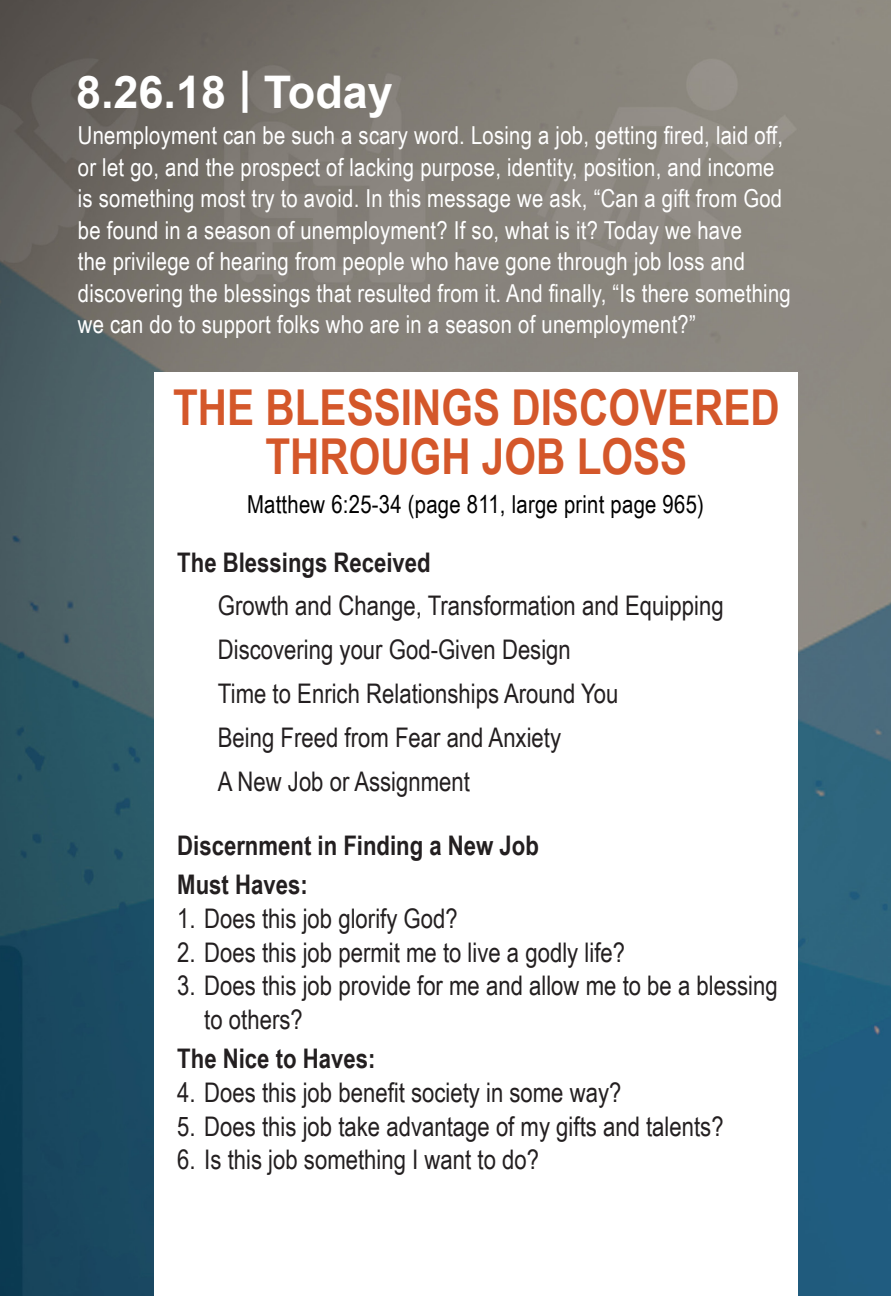
<style>
.page{position:relative;width:891px;height:1296px;background:#fff}
.page>*{position:absolute;margin:0;border:0;box-sizing:border-box;transform-origin:0 0}
.t1{font:700 49.5px/49.5px "Arial Narrow";color:#d4572a;text-align:center}
.t2{font:700 45px "Arial";color:#fff}
.t3{font:27px/43.9px "Arial Narrow";color:#231f20}
.t4{font:700 27px/38.9px "Arial Narrow";color:#231f20}
.t5{font:24.75px/31.5px "Arial Narrow";letter-spacing:.01em;color:#fff}
.t6{font:24.75px "Arial Narrow";letter-spacing:.01em;color:#000}
</style>
<div class="page">
<img style="left:0;top:0;width:891px;height:1296px">
<div style="left:155px;top:373px;width:643px;height:923px;background:#fff"></div>
<h2 class="t2" style="left:76px;top:62px;width:318px">8.26.18 | Today</h2>
<p class="t5" style="left:78px;top:119px;width:714px">Unemployment can be such a scary word. Losing a job, getting fired, laid off, or let go, and the prospect of lacking purpose, identity, position, and income is something most try to avoid. In this message we ask, “Can a gift from God be found in a season of unemployment? If so, what is it? Today we have<br>the privilege of hearing from people who have gone through job loss and discovering the blessings that resulted from it. And finally, “Is there something we can do to support folks who are in a season of unemployment?”</p>
<h1 class="t1" style="left:173px;top:380px;width:608px">THE BLESSINGS DISCOVERED<br>THROUGH JOB LOSS</h1>
<p class="t6" style="left:247px;top:486px;width:458px">Matthew 6:25-34 (page 811, large print page 965)</p>
<p class="t4" style="left:177px;top:541px;width:255px">The Blessings Received</p>
<p class="t3" style="left:218px;top:583px;width:507px">Growth and Change, Transformation and Equipping Discovering your God-Given Design<br>Time to Enrich Relationships Around You<br>Being Freed from Fear and Anxiety<br>A New Job or Assignment</p>
<p class="t4" style="left:177px;top:825px;width:363px">Discernment in Finding a New Job<br>Must Haves:</p>
<p class="t3" style="left:177px;top:895px;width:282px">1. Does this job glorify God?</p>
<p class="t3" style="left:177px;top:929px;width:449px">2. Does this job permit me to live a godly life?</p>
<p class="t3" style="left:204px;top:968px;width:575px;line-height:33.8px;text-indent:-27px">3. Does this job provide for me and allow me to be a blessing to others?</p>
<p class="t4" style="left:177px;top:1038px;width:200px">The Nice to Haves:</p>
<p class="t3" style="left:177px;top:1069px;width:446px">4. Does this job benefit society in some way?</p>
<p class="t3" style="left:177px;top:1103px;width:548px">5. Does this job take advantage of my gifts and talents?</p>
<p class="t3" style="left:177px;top:1137px;width:363px">6. Is this job something I want to do?</p>
</div>
